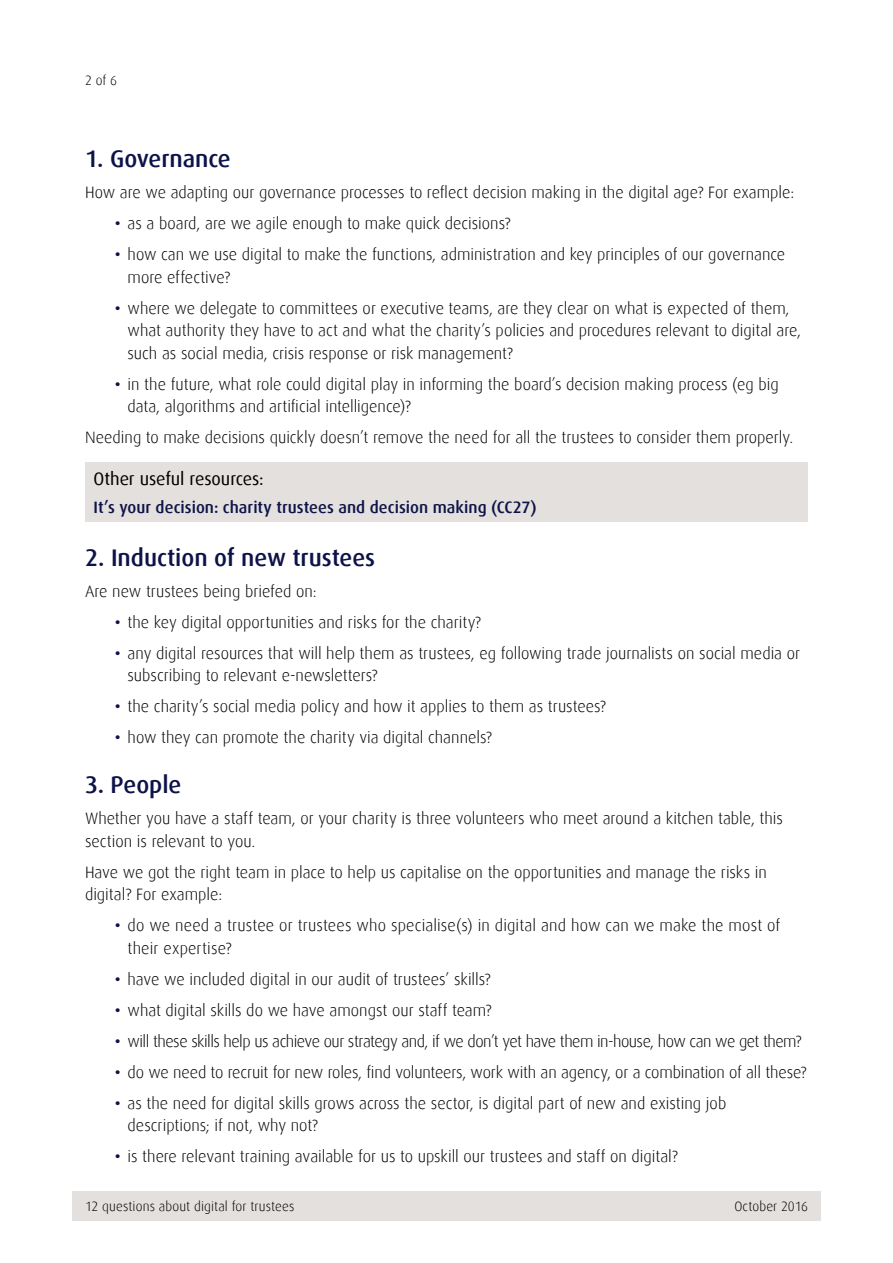
<style>
.page{position:relative;width:893px;height:1263px;background:#fff}
.page>*{position:absolute;margin:0;border:0;box-sizing:border-box;transform-origin:0 0}
.Heading{font:500 24px "Dax";letter-spacing:-.005em;color:#0d1348}
.Heading_2{font:18px "Dax";letter-spacing:-.005em;color:#000}
.Body_Text{font:300 16.5px/22.5px "Dax";color:#000}
.Body_Text-2{font:300 16.5px "Dax";letter-spacing:-.03em;color:#000}
.Body_Text-3{font:500 16.5px "Dax";letter-spacing:.005em;color:#0d1348}
.t1{font:300 13.5px "Dax";letter-spacing:.01em;color:#000}
.s1{font-weight:500;color:#0d1348}
</style>
<div class="page">
<div style="left:72px;top:1191px;width:749px;height:29px;background:#e4e0de"></div>
<div style="left:85px;top:462px;width:723px;height:60px;background:#e4e0de"></div>
<p class="t1" style="left:85px;top:72px;width:34px">2 of 6</p>
<p class="Heading" style="left:85px;top:146px;width:147px">1. Governance</p>
<p class="Body_Text" style="left:85px;top:182px;width:711px">How are we adapting our governance processes to reflect decision making in the digital age? For example:</p>
<p class="Body_Text" style="left:115px;top:213px;width:397px"><span class="s1">•</span> as a board, are we agile enough to make quick decisions?</p>
<p class="Body_Text" style="left:128px;top:244px;width:659px;text-indent:-13px"><span class="s1">•</span> how can we use digital to make the functions, administration and key principles of our governance more effective?</p>
<p class="Body_Text" style="left:128px;top:297px;width:675px;text-indent:-13px"><span class="s1">•</span> where we delegate to committees or executive teams, are they clear on what is expected of them, what authority they have to act and what the charity’s policies and procedures relevant to digital are, such as social media, crisis response or risk management?</p>
<p class="Body_Text" style="left:128px;top:373px;width:653px;text-indent:-13px"><span class="s1">•</span> in the future, what role could digital play in informing the board’s decision making process (eg big data, algorithms and artificial intelligence)?</p>
<p class="Body_Text" style="left:85px;top:427px;width:710px">Needing to make decisions quickly doesn’t remove the need for all the trustees to consider them properly.</p>
<p class="Heading_2" style="left:94px;top:469px;width:172px">Other useful resources:</p>
<p class="Body_Text-3" style="left:94px;top:498px;width:445px">It’s your decision: charity trustees and decision making (CC27)</p>
<p class="Heading" style="left:85px;top:544px;width:292px">2. Induction of new trustees</p>
<p class="Body_Text" style="left:85px;top:580px;width:233px">Are new trustees being briefed on:</p>
<p class="Body_Text" style="left:115px;top:611px;width:367px"><span class="s1">•</span> the key digital opportunities and risks for the charity?</p>
<p class="Body_Text" style="left:128px;top:642px;width:674px;text-indent:-13px"><span class="s1">•</span> any digital resources that will help them as trustees, eg following trade journalists on social media or subscribing to relevant e-newsletters?</p>
<p class="Body_Text" style="left:115px;top:695px;width:493px"><span class="s1">•</span> the charity’s social media policy and how it applies to them as trustees?</p>
<p class="Body_Text" style="left:115px;top:726px;width:378px"><span class="s1">•</span> how they can promote the charity via digital channels?</p>
<p class="Heading" style="left:85px;top:772px;width:98px">3. People</p>
<p class="Body_Text" style="left:85px;top:808px;width:699px">Whether you have a staff team, or your charity is three volunteers who meet around a kitchen table, this section is relevant to you.</p>
<p class="Body_Text" style="left:85px;top:861px;width:683px">Have we got the right team in place to help us capitalise on the opportunities and manage the risks in digital? For example:</p>
<p class="Body_Text" style="left:128px;top:915px;width:654px;text-indent:-13px"><span class="s1">•</span> do we need a trustee or trustees who specialise(s) in digital and how can we make the most of their expertise?</p>
<p class="Body_Text" style="left:115px;top:968px;width:377px"><span class="s1">•</span> have we included digital in our audit of trustees’ skills?</p>
<p class="Body_Text" style="left:115px;top:999px;width:378px"><span class="s1">•</span> what digital skills do we have amongst our staff team?</p>
<p class="Body_Text-2" style="left:115px;top:1032px;width:688px"><span class="s1">•</span> will these skills help us achieve our strategy and, if we don’t yet have them in-house, how can we get them?</p>
<p class="Body_Text" style="left:115px;top:1061px;width:693px"><span class="s1">•</span> do we need to recruit for new roles, find volunteers, work with an agency, or a combination of all these?</p>
<p class="Body_Text" style="left:128px;top:1092px;width:600px;text-indent:-13px"><span class="s1">•</span> as the need for digital skills grows across the sector, is digital part of new and existing job descriptions; if not, why not?</p>
<p class="Body_Text" style="left:115px;top:1146px;width:565px"><span class="s1">•</span> is there relevant training available for us to upskill our trustees and staff on digital?</p>
<p class="t1" style="left:85px;top:1199px;width:211px">12 questions about digital for trustees</p>
<p class="t1" style="left:734px;top:1199px;width:75px">October 2016</p>
</div>
